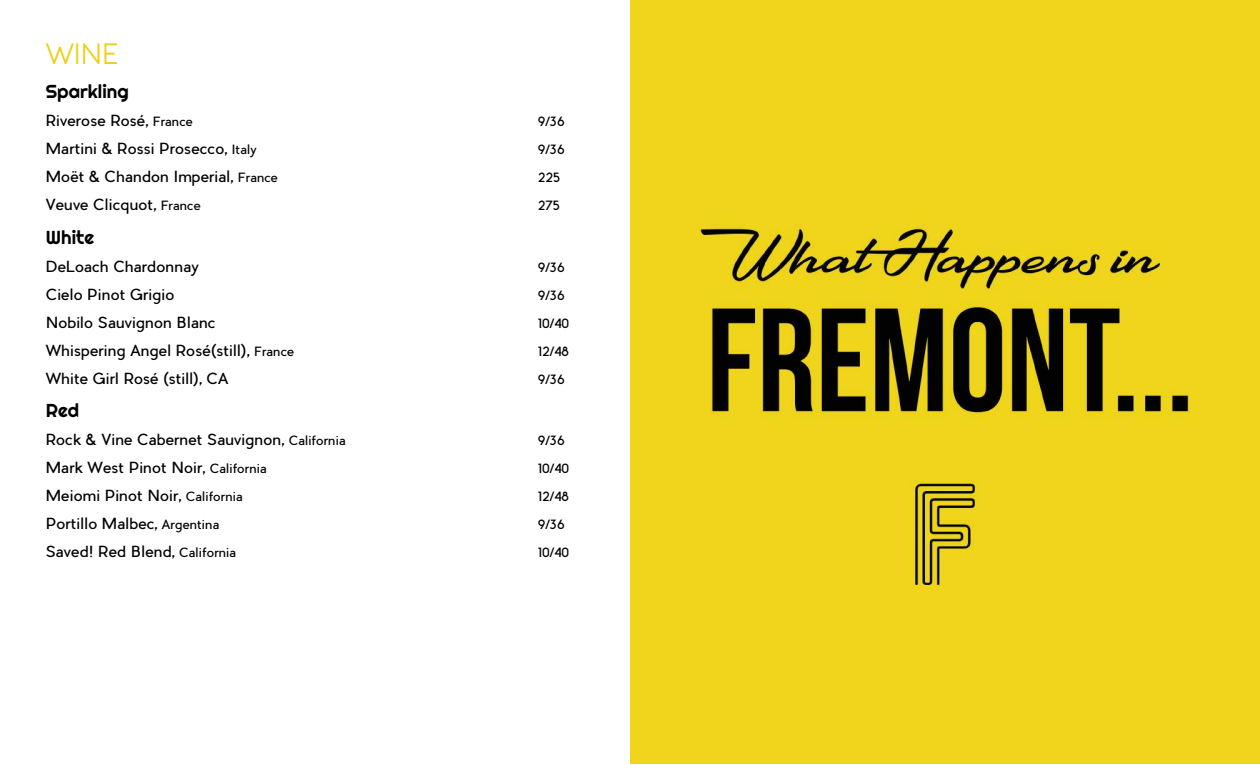
<style>
.page{position:relative;width:1260px;height:765px;background:#fff}
.page>*{position:absolute;margin:0;border:0;box-sizing:border-box;transform-origin:0 0}
.t1{font:25px "Fashion Fetish";color:#ead018}
.t2{font:18.75px "Righteous";color:#000}
.t3{font:15px "Pier Sans";color:#000}
.t4{font:12.5px "Pier Sans";color:#000}
.s1{font-size:12.5px}
</style>
<div class="page">
<img style="left:630px;top:0;width:630px;height:764px">
<h1 class="t1" style="left:46px;top:34px;width:74px">WINE</h1>
<p class="t2" style="left:46px;top:79px;width:84px">Sparkling</p>
<p class="t3" style="left:46px;top:111px;width:149px">Riverose Rosé, <span class="s1">France</span></p>
<p class="t4" style="left:538px;top:113px;width:28px">9/36</p>
<p class="t3" style="left:46px;top:139px;width:212px">Martini &amp; Rossi Prosecco, <span class="s1">Italy</span></p>
<p class="t4" style="left:538px;top:141px;width:28px">9/36</p>
<p class="t3" style="left:46px;top:167px;width:234px">Moët &amp; Chandon Imperial, <span class="s1">France</span></p>
<p class="t4" style="left:538px;top:169px;width:24px">225</p>
<p class="t3" style="left:46px;top:195px;width:156px">Veuve Clicquot, <span class="s1">France</span></p>
<p class="t4" style="left:538px;top:197px;width:23px">275</p>
<p class="t2" style="left:46px;top:225px;width:50px">White</p>
<p class="t3" style="left:46px;top:257px;width:155px">DeLoach Chardonnay</p>
<p class="t4" style="left:538px;top:259px;width:28px">9/36</p>
<p class="t3" style="left:46px;top:285px;width:130px">Cielo Pinot Grigio</p>
<p class="t4" style="left:538px;top:287px;width:28px">9/36</p>
<p class="t3" style="left:46px;top:313px;width:171px">Nobilo Sauvignon Blanc</p>
<p class="t4" style="left:538px;top:315px;width:33px">10/40</p>
<p class="t3" style="left:46px;top:341px;width:250px">Whispering Angel Rosé(still), <span class="s1">France</span></p>
<p class="t4" style="left:538px;top:343px;width:33px">12/48</p>
<p class="t3" style="left:46px;top:369px;width:184px">White Girl Rosé (still), CA</p>
<p class="t4" style="left:538px;top:371px;width:28px">9/36</p>
<p class="t2" style="left:46px;top:399px;width:35px">Red</p>
<p class="t3" style="left:46px;top:430px;width:301px">Rock &amp; Vine Cabernet Sauvignon, <span class="s1">California</span></p>
<p class="t4" style="left:538px;top:433px;width:28px">9/36</p>
<p class="t3" style="left:46px;top:458px;width:222px">Mark West Pinot Noir, <span class="s1">California</span></p>
<p class="t4" style="left:538px;top:461px;width:33px">10/40</p>
<p class="t3" style="left:46px;top:486px;width:198px">Meiomi Pinot Noir, <span class="s1">California</span></p>
<p class="t4" style="left:538px;top:489px;width:33px">12/48</p>
<p class="t3" style="left:46px;top:514px;width:175px">Portillo Malbec, <span class="s1">Argentina</span></p>
<p class="t4" style="left:538px;top:517px;width:28px">9/36</p>
<p class="t3" style="left:46px;top:542px;width:192px">Saved! Red Blend, <span class="s1">California</span></p>
<p class="t4" style="left:538px;top:545px;width:33px">10/40</p>
</div>
